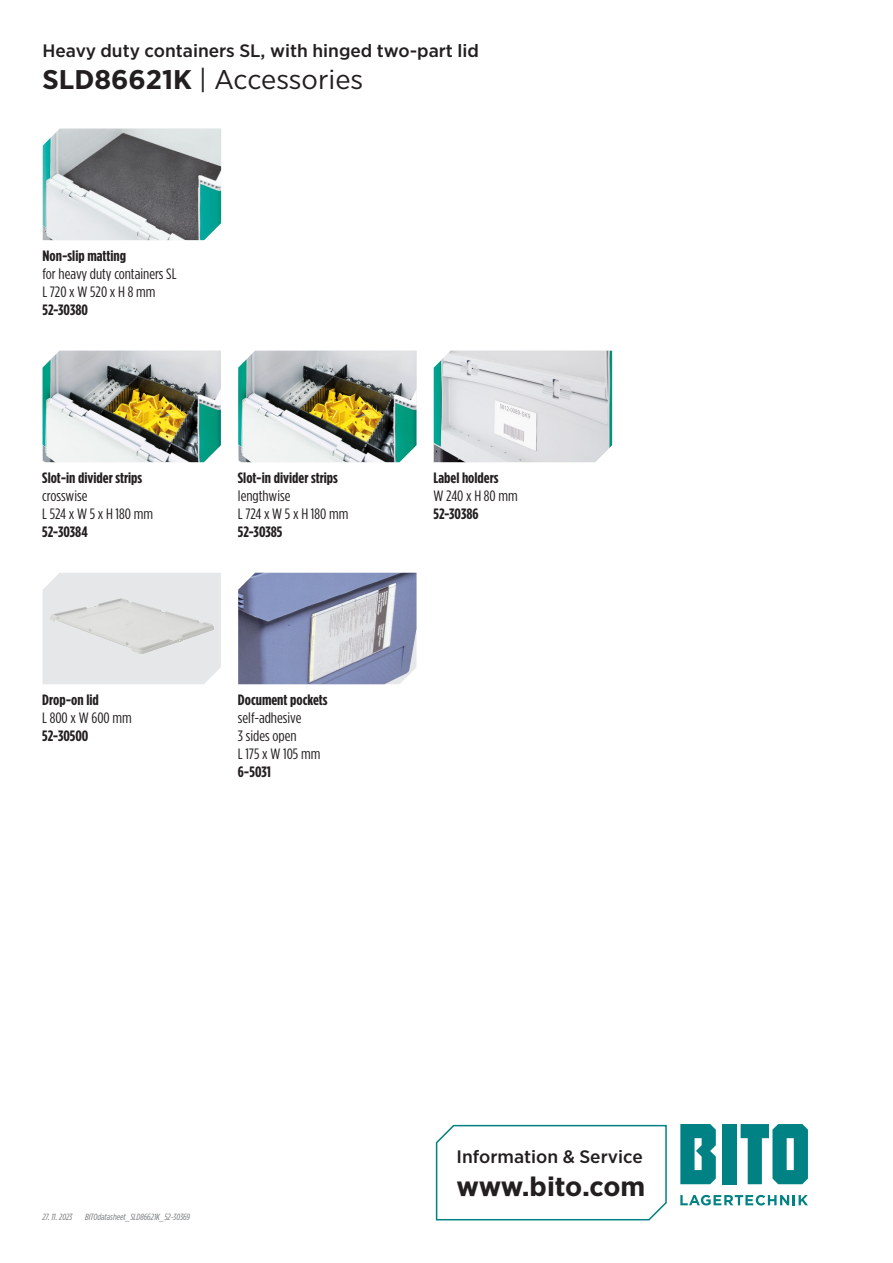
<style>
.page{position:relative;width:893px;height:1263px;background:#fff}
.page>*{position:absolute;margin:0;border:0;box-sizing:border-box;transform-origin:0 0}
.Datenblatt_Überschri{font:27px "Gotham Narrow";color:#231f20;scale:1.1 1}
.t1{font:700 27px "Gotham Narrow";letter-spacing:-.015em;color:#231f20;scale:1.1 1}
.Datenblatt_Überschri-2{font:500 18px "Gotham Narrow";color:#231f20;scale:1.1 1}
.t2{font:15px "Gotham Condensed";color:#231f20;scale:1.1 1}
.t3{font:700 15px "Gotham Condensed";color:#231f20;scale:1.1 1}
.Dateiname_inaktiv{font:italic 9px "Gotham Condensed";color:#76787b;scale:1.1 1}
.s1{font-weight:700}
</style>
<div class="page">
<svg style="left:680px;top:1195px;width:128px;height:10px"></svg>
<div style="left:723px;top:1124px;width:14px;height:60px;background:#008183"></div>
<svg style="left:680px;top:1124px;width:36px;height:60px;background:#229193"></svg>
<svg style="left:741px;top:1124px;width:67px;height:60px"></svg>
<svg style="left:435px;top:1124px;width:232px;height:97px"></svg>
<img style="left:238px;top:573px;width:178px;height:111px">
<div style="left:43px;top:573px;width:178px;height:111px;background:#e6e7e9"></div>
<img style="left:49px;top:598px;width:165px;height:56px">
<img style="left:434px;top:351px;width:178px;height:111px">
<img style="left:238px;top:351px;width:178px;height:111px">
<img style="left:43px;top:351px;width:178px;height:111px">
<img style="left:43px;top:129px;width:178px;height:111px">
<p class="Datenblatt_Überschri-2" style="left:43px;top:39px;width:398px">Heavy duty containers SL, with hinged two-part lid</p>
<p class="Datenblatt_Überschri" style="left:43px;top:63px;width:293px"><span class="s1">SLD86621K</span> | Accessories</p>
<p class="t3" style="left:43px;top:247px;width:78px">Non-slip matting</p>
<p class="t2" style="left:43px;top:265px;width:123px">for heavy duty containers SL</p>
<p class="t2" style="left:43px;top:283px;width:104px">L 720 x W 520 x H 8 mm</p>
<p class="t3" style="left:43px;top:301px;width:43px">52-30380</p>
<p class="t3" style="left:42px;top:469px;width:92px">Slot-in divider strips</p>
<p class="t2" style="left:42px;top:487px;width:43px">crosswise</p>
<p class="t2" style="left:42px;top:505px;width:102px">L 524 x W 5 x H 180 mm</p>
<p class="t3" style="left:42px;top:523px;width:43px">52-30384</p>
<p class="t3" style="left:42px;top:691px;width:53px">Drop-on lid</p>
<p class="t2" style="left:42px;top:709px;width:83px">L 800 x W 600 mm</p>
<p class="t3" style="left:42px;top:727px;width:43px">52-30500</p>
<p class="t3" style="left:238px;top:469px;width:92px">Slot-in divider strips</p>
<p class="t2" style="left:238px;top:487px;width:49px">lengthwise</p>
<p class="t2" style="left:238px;top:505px;width:102px">L 724 x W 5 x H 180 mm</p>
<p class="t3" style="left:238px;top:523px;width:42px">52-30385</p>
<p class="t3" style="left:238px;top:691px;width:83px">Document pockets</p>
<p class="t2" style="left:238px;top:709px;width:59px">self-adhesive</p>
<p class="t2" style="left:238px;top:727px;width:55px">3 sides open</p>
<p class="t2" style="left:238px;top:745px;width:76px">L 175 x W 105 mm</p>
<p class="t3" style="left:238px;top:763px;width:32px">6-5031</p>
<p class="t3" style="left:433px;top:469px;width:61px">Label holders</p>
<p class="t2" style="left:433px;top:487px;width:78px">W 240 x H 80 mm</p>
<p class="t3" style="left:433px;top:505px;width:43px">52-30386</p>
<p class="Dateiname_inaktiv" style="left:43px;top:1212px;width:29px">27. 11. 2023</p>
<p class="Dateiname_inaktiv" style="left:85px;top:1212px;width:97px">BITOdatasheet_SLD86621K_52-30369</p>
<p class="Datenblatt_Überschri-2" style="left:457px;top:1145px;width:171px">Information &amp; Service</p>
<h1 class="t1" style="left:457px;top:1169px;width:173px">www.bito.com</h1>
</div>
